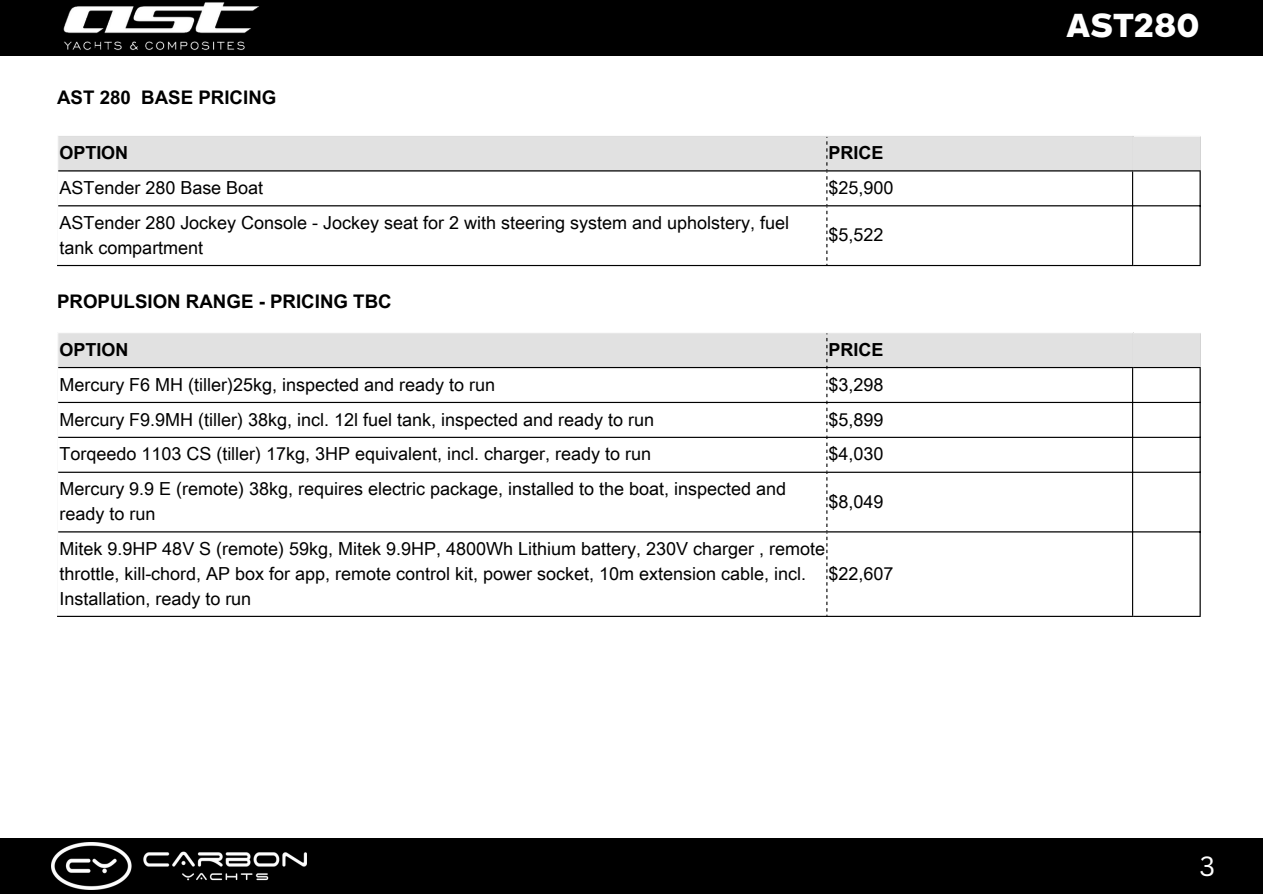
<style>
.page{position:relative;width:1263px;height:894px;background:#fff}
.page>*{position:absolute;margin:0;border:0;box-sizing:border-box;transform-origin:0 0}
.t1{font:900 34.5px "Kinetika";color:#fff}
.t2{font:27px "Canva Sans";color:#fff}
.t3{font:700 18.75px "Arial MT Pro";color:#000}
.t4{font:18px/24.8px "Arial Unicode MS";color:#000}
.t5{font:700 18px "Arial Unicode MS";color:#000}
</style>
<div class="page">
<div style="left:0;top:0;width:1263px;height:55px;background:#000"></div>
<div style="left:0;top:838px;width:1263px;height:55px;background:#000"></div>
<img style="left:51px;top:842px;width:256px;height:46px">
<svg style="left:58px;top:333px;width:1141px;height:282px"></svg>
<hr style="left:1132px;top:333px;width:1px;height:34px;background:#e1e1e1">
<hr style="left:1199px;top:333px;width:2px;height:34px;background:#e1e1e1">
<hr style="left:1132px;top:368px;width:1px;height:247px;background:#000">
<hr style="left:1199px;top:368px;width:2px;height:247px;background:#000">
<hr style="left:1133px;top:367px;width:68px;height:1px;background:#000">
<hr style="left:1133px;top:402px;width:68px;height:1px;background:#000">
<hr style="left:1133px;top:436px;width:68px;height:2px;background:#000">
<hr style="left:1133px;top:471px;width:68px;height:1px;background:#000">
<hr style="left:1133px;top:531px;width:68px;height:1px;background:#000">
<hr style="left:1133px;top:615px;width:68px;height:1px;background:#000">
<hr style="left:58px;top:367px;width:1075px;height:1px;background:#000">
<hr style="left:58px;top:402px;width:1075px;height:1px;background:#000">
<hr style="left:58px;top:436px;width:1075px;height:2px;background:#000">
<hr style="left:58px;top:471px;width:1075px;height:1px;background:#000">
<hr style="left:58px;top:531px;width:1075px;height:1px;background:#000">
<hr style="left:57px;top:615px;width:1076px;height:1px;background:#000">
<img style="left:57px;top:2px;width:208px;height:54px">
<svg style="left:58px;top:136px;width:1141px;height:129px"></svg>
<hr style="left:1132px;top:137px;width:1px;height:33px;background:#e1e1e1">
<hr style="left:1199px;top:136px;width:2px;height:34px;background:#e1e1e1">
<hr style="left:1132px;top:171px;width:1px;height:94px;background:#000">
<hr style="left:1199px;top:171px;width:2px;height:94px;background:#000">
<hr style="left:1133px;top:170px;width:68px;height:1px;background:#000">
<hr style="left:1133px;top:205px;width:68px;height:1px;background:#000">
<hr style="left:1133px;top:265px;width:68px;height:1px;background:#000">
<hr style="left:57px;top:135px;width:1076px;height:2px;background:#fff">
<hr style="left:58px;top:170px;width:1075px;height:1px;background:#000">
<hr style="left:58px;top:205px;width:1075px;height:1px;background:#000">
<hr style="left:57px;top:265px;width:1076px;height:1px;background:#000">
<p class="t3" style="left:57px;top:91px;width:221px">AST 280 BASE PRICING</p>
<p class="t5" style="left:59px;top:140px;width:70px">OPTION</p>
<p class="t5" style="left:829px;top:140px;width:56px">PRICE</p>
<p class="t4" style="left:59px;top:174px;width:205px">ASTender 280 Base Boat</p>
<p class="t4" style="left:829px;top:174px;width:67px">$25,900</p>
<p class="t4" style="left:59px;top:209px;width:731px">ASTender 280 Jockey Console - Jockey seat for 2 with steering system and upholstery, fuel tank compartment</p>
<p class="t4" style="left:829px;top:222px;width:57px">$5,522</p>
<p class="t3" style="left:57px;top:294px;width:336px">PROPULSION RANGE - PRICING TBC</p>
<p class="t5" style="left:59px;top:336px;width:70px">OPTION</p>
<p class="t5" style="left:829px;top:336px;width:56px">PRICE</p>
<p class="t4" style="left:59px;top:371px;width:437px">Mercury F6 MH (tiller)25kg, inspected and ready to run</p>
<p class="t4" style="left:829px;top:371px;width:57px">$3,298</p>
<p class="t4" style="left:59px;top:406px;width:596px">Mercury F9.9MH (tiller) 38kg, incl. 12l fuel tank, inspected and ready to run</p>
<p class="t4" style="left:829px;top:406px;width:57px">$5,899</p>
<p class="t4" style="left:59px;top:441px;width:593px">Torqeedo 1103 CS (tiller) 17kg, 3HP equivalent, incl. charger, ready to run</p>
<p class="t4" style="left:829px;top:441px;width:57px">$4,030</p>
<p class="t4" style="left:59px;top:475px;width:728px">Mercury 9.9 E (remote) 38kg, requires electric package, installed to the boat, inspected and ready to run</p>
<p class="t4" style="left:829px;top:488px;width:57px">$8,049</p>
<p class="t4" style="left:59px;top:535px;width:767px">Mitek 9.9HP 48V S (remote) 59kg, Mitek 9.9HP, 4800Wh Lithium battery, 230V charger , remote throttle, kill-chord, AP box for app, remote control kit, power socket, 10m extension cable, incl.<br>Installation, ready to run</p>
<p class="t4" style="left:829px;top:560px;width:67px">$22,607</p>
<p class="t1" style="left:1067px;top:10px;width:134px">AST280</p>
<p class="t2" style="left:1199px;top:846px;width:17px">3</p>
</div>
